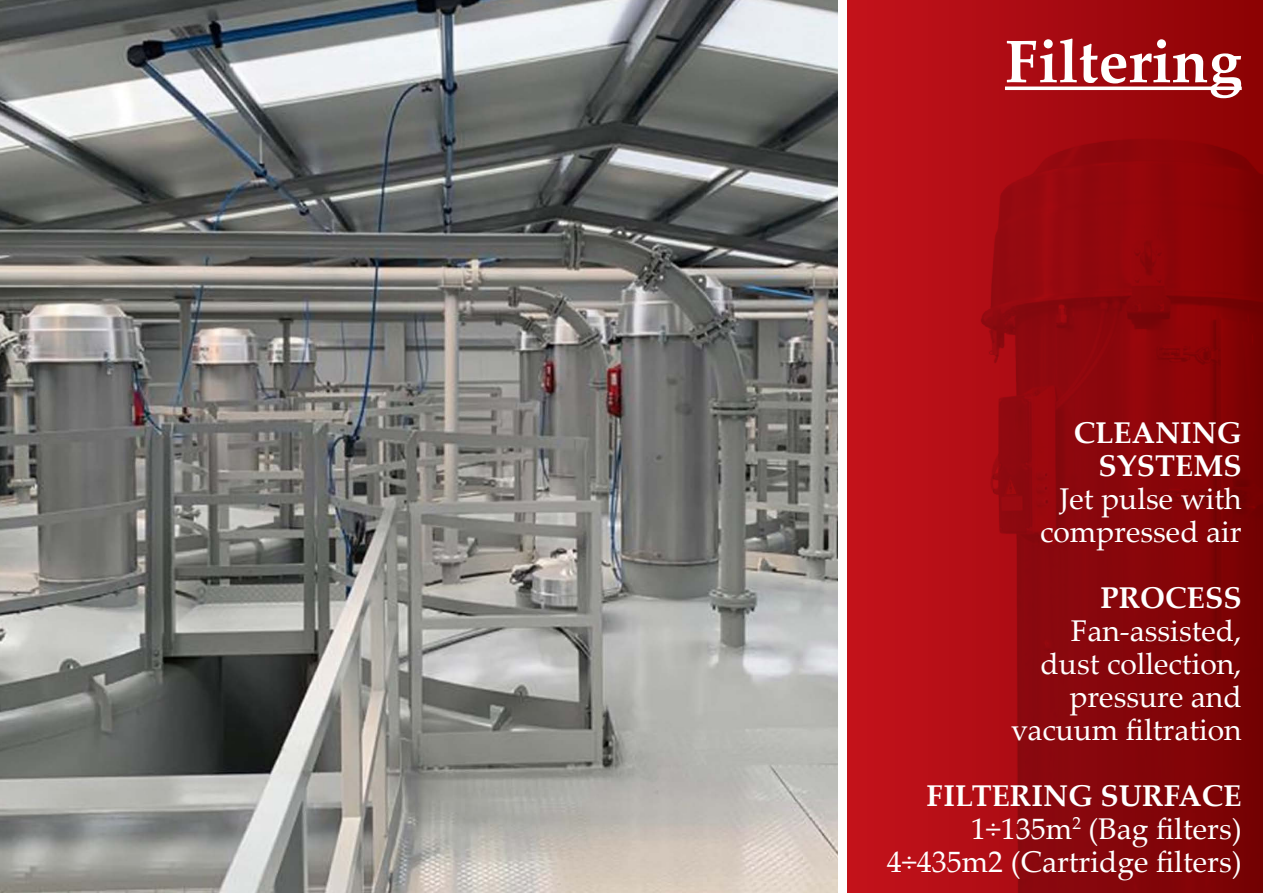
<style>
.page{position:relative;width:1263px;height:893px;background:#fff}
.page>*{position:absolute;margin:0;border:0;box-sizing:border-box;transform-origin:0 0}
.t1{font:700 60px "Palatino Linotype";color:#fff}
.t2{font:30px "Palatino Linotype";color:#fff}
.t3{font:700 30px "Palatino Linotype";color:#fff}
</style>
<div class="page">
<img style="left:0;top:0;width:838px;height:893px">
<div style="left:847px;top:0;width:416px;height:893px;background:linear-gradient(to right,#c4131c,#8c0407)"></div>
<img style="left:980px;top:138px;width:283px;height:755px">
<hr style="left:1005px;top:87px;width:237px;height:3px;background:#fff">
<p class="t1" style="left:1005px;top:19px;width:238px">Filtering</p>
<p class="t3" style="left:1074px;top:411px;width:169px">CLEANING</p>
<p class="t3" style="left:1098px;top:444px;width:145px">SYSTEMS</p>
<p class="t2" style="left:1059px;top:477px;width:184px">Jet pulse with</p>
<p class="t2" style="left:1040px;top:510px;width:203px">compressed air</p>
<p class="t3" style="left:1100px;top:576px;width:143px">PROCESS</p>
<p class="t2" style="left:1071px;top:609px;width:172px">Fan-assisted,</p>
<p class="t2" style="left:1040px;top:642px;width:203px">dust collection,</p>
<p class="t2" style="left:1069px;top:675px;width:174px">pressure and</p>
<p class="t2" style="left:1011px;top:708px;width:232px">vacuum filtration</p>
<p class="t3" style="left:927px;top:774px;width:317px">FILTERING SURFACE</p>
<p class="t2" style="left:971px;top:807px;width:272px">1÷135m<sup>2</sup> (Bag filters)</p>
<p class="t2" style="left:887px;top:840px;width:356px">4÷435m2 (Cartridge filters)</p>
</div>
